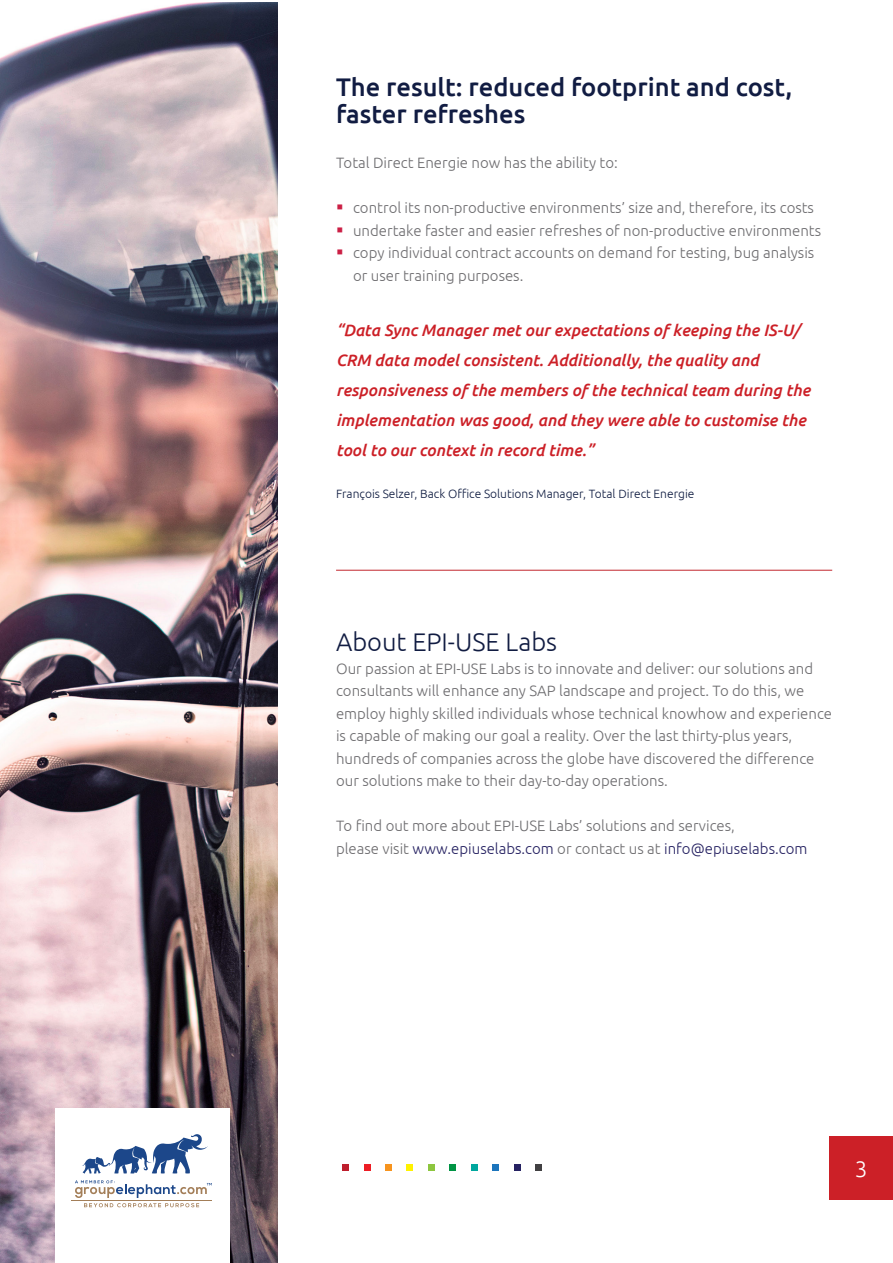
<style>
.page{position:relative;width:893px;height:1263px;background:#fff}
.page>*{position:absolute;margin:0;border:0;box-sizing:border-box;transform-origin:0 0}
.t1{font:500 25.5px/27px "Ubuntu";color:#111c42}
.t2{font:300 25.5px "Ubuntu";color:#111c42}
.t3{font:300 22.5px "Ubuntu";color:#fff}
.t4{font:italic 500 16.5px/30px "Ubuntu";color:#cc2027}
.t5{font:300 15px/22.5px "Ubuntu";color:#6e6d70}
.t6{font:300 12px "Ubuntu";color:#0e1b40}
.s1{color:#cb1f45}
.s2{color:#262262}
</style>
<div class="page">
<div style="left:829px;top:1136px;width:64px;height:63px;background:#cc2027"></div>
<img style="left:0;top:2px;width:277px;height:1261px">
<div style="left:342px;top:1164px;width:7px;height:7px;background:#be1e2d"></div>
<div style="left:364px;top:1164px;width:6px;height:7px;background:#ed1d24"></div>
<div style="left:385px;top:1164px;width:7px;height:7px;background:#f7941e"></div>
<div style="left:407px;top:1164px;width:6px;height:7px;background:#fff200"></div>
<div style="left:428px;top:1164px;width:7px;height:7px;background:#8dc63f"></div>
<div style="left:449px;top:1164px;width:7px;height:7px;background:#009444"></div>
<div style="left:471px;top:1164px;width:7px;height:7px;background:#00a79e"></div>
<div style="left:492px;top:1164px;width:7px;height:7px;background:#1c75bc"></div>
<div style="left:514px;top:1164px;width:7px;height:7px;background:#262262"></div>
<div style="left:535px;top:1164px;width:7px;height:7px;background:#414042"></div>
<div style="left:55px;top:1109px;width:175px;height:154px;background:#fff"></div>
<hr style="left:72px;top:1200px;width:140px;height:1px;background:#a37e58">
<svg style="left:82px;top:1134px;width:126px;height:39px"></svg>
<svg style="left:75px;top:1180px;width:137px;height:27px"></svg>
<hr style="left:336px;top:570px;width:496px;height:1px;background:#c2262e">
<h1 class="t1" style="left:336px;top:73px;width:458px">The result: reduced footprint and cost, faster refreshes</h1>
<p class="t5" style="left:336px;top:151px;width:283px">Total Direct Energie now has the ability to:</p>
<p class="t5" style="left:336px;top:196px;width:479px"><span class="s1">▪</span> control its non-productive environments’ size and, therefore, its costs</p>
<p class="t5" style="left:336px;top:219px;width:487px"><span class="s1">▪</span> undertake faster and easier refreshes of non-productive environments</p>
<p class="t5" style="left:353px;top:241px;width:463px;text-indent:-17px"><span class="s1">▪</span> copy individual contract accounts on demand for testing, bug analysis or user training purposes.</p>
<p class="t4" style="left:336px;top:315px;width:476px">“Data Sync Manager met our expectations of keeping the IS-U/ CRM data model consistent. Additionally, the quality and responsiveness of the members of the technical team during the implementation was good, and they were able to customise the tool to our context in record time.”</p>
<p class="t6" style="left:336px;top:487px;width:360px">François Selzer, Back Office Solutions Manager, Total Direct Energie</p>
<h1 class="t2" style="left:336px;top:627px;width:223px">About EPI-USE Labs</h1>
<p class="t5" style="left:336px;top:657px;width:498px">Our passion at EPI-USE Labs is to innovate and deliver: our solutions and consultants will enhance any SAP landscape and project. To do this, we employ highly skilled individuals whose technical knowhow and experience is capable of making our goal a reality. Over the last thirty-plus years, hundreds of companies across the globe have discovered the difference our solutions make to their day-to-day operations.</p>
<p class="t5" style="left:336px;top:814px;width:473px">To find out more about EPI-USE Labs’ solutions and services,<br>please visit <span class="s2">www.epiuselabs.com</span> or contact us at <span class="s2">info@epiuselabs.com</span></p>
<h2 class="t3" style="left:855px;top:1155px;width:14px">3</h2>
</div>
